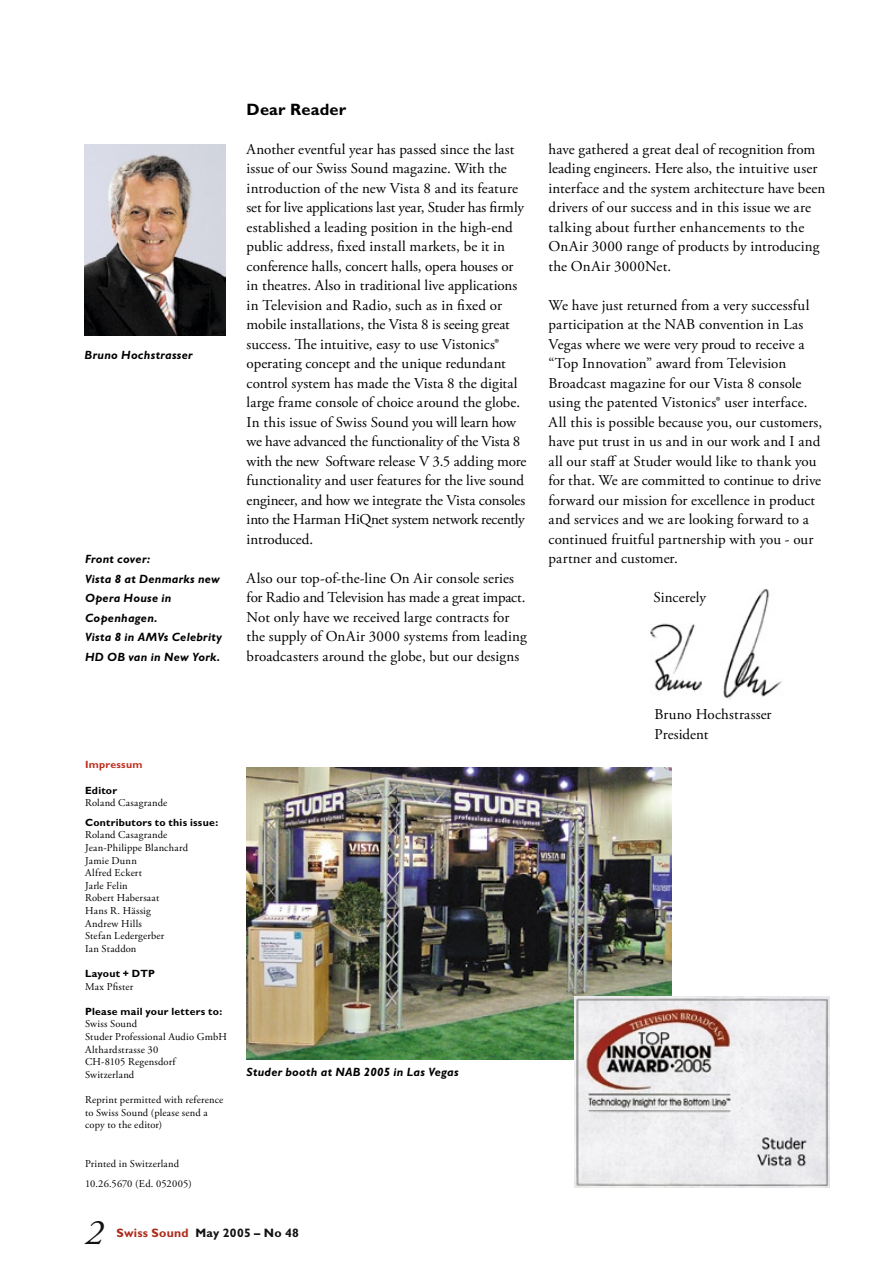
<style>
.page{position:relative;width:893px;height:1263px;background:#fff}
.page>*{position:absolute;margin:0;border:0;box-sizing:border-box;transform-origin:0 0}
.t1{font:italic 36px "Adobe Garamond";color:#121213}
.t2{font:700 16.5px "Gill Sans";letter-spacing:.01em;color:#000}
.t3{font:15px/19.5px "Adobe Garamond Pro";letter-spacing:.005em;color:#000}
.t4{font:700 12.3px "Gill Sans";letter-spacing:.02em;color:#121213}
.t5{font:italic 700 12px/19.5px "Gill Sans";letter-spacing:.02em;color:#000}
.t6{font:10.5px/12.6px "Adobe Garamond Pro";letter-spacing:.02em;color:#000}
.t7{font:700 10.5px "Gill Sans";letter-spacing:.025em;color:#000}
.t8{font:700 10.5px "Gill Sans";letter-spacing:.025em;color:#c02e1d}
.s1{color:#ab2c1b}
</style>
<div class="page">
<img style="left:85px;top:144px;width:140px;height:192px">
<img style="left:650px;top:589px;width:132px;height:111px">
<img style="left:247px;top:768px;width:425px;height:291px">
<img style="left:574px;top:996px;width:255px;height:191px">
<p class="t5" style="left:85px;top:345px;width:109px">Bruno Hochstrasser</p>
<p class="t5" style="left:85px;top:550px;width:139px">Front cover:<br>Vista 8 at Denmarks new<br>Opera House in<br>Copenhagen.<br>Vista 8 in AMVs Celebrity<br>HD OB van in New York.</p>
<p class="t2" style="left:247px;top:99px;width:101px">Dear Reader</p>
<p class="t3" style="left:247px;top:140px;width:281px">Another eventful year has passed since the last issue of our Swiss Sound magazine. With the introduction of the new Vista 8 and its feature set for live applications last year, Studer has firmly established a leading position in the high-end public address, fixed install markets, be it in conference halls, concert halls, opera houses or in theatres. Also in traditional live applications in Television and Radio, such as in fixed or mobile installations, the Vista 8 is seeing great success. The intuitive, easy to use Vistonics® operating concept and the unique redundant control system has made the Vista 8 the digital large frame console of choice around the globe.<br>In this issue of Swiss Sound you will learn how we have advanced the functionality of the Vista 8 with the new Software release V 3.5 adding more functionality and user features for the live sound engineer, and how we integrate the Vista consoles into the Harman HiQnet system network recently introduced.</p>
<p class="t3" style="left:247px;top:569px;width:282px">Also our top-of-the-line On Air console series for Radio and Television has made a great impact.<br>Not only have we received large contracts for the supply of OnAir 3000 systems from leading broadcasters around the globe, but our designs</p>
<p class="t8" style="left:85px;top:759px;width:59px">Impressum</p>
<p class="t7" style="left:85px;top:784px;width:34px">Editor</p>
<p class="t6" style="left:85px;top:797px;width:84px">Roland Casagrande</p>
<p class="t7" style="left:85px;top:816px;width:135px">Contributors to this issue:</p>
<p class="t6" style="left:85px;top:829px;width:104px">Roland Casagrande<br>Jean-Philippe Blanchard<br>Jamie Dunn<br>Alfred Eckert<br>Jarle Felin<br>Robert Habersaat<br>Hans R. Hässig<br>Andrew Hills<br>Stefan Ledergerber<br>Ian Staddon</p>
<p class="t7" style="left:85px;top:967px;width:71px">Layout + DTP</p>
<p class="t6" style="left:85px;top:980px;width:50px">Max Pfister</p>
<p class="t7" style="left:85px;top:1005px;width:139px">Please mail your letters to:</p>
<p class="t6" style="left:85px;top:1018px;width:143px">Swiss Sound<br>Studer Professional Audio GmbH<br>Althardstrasse 30<br>CH-8105 Regensdorf<br>Switzerland</p>
<p class="t6" style="left:85px;top:1094px;width:140px">Reprint permitted with reference to Swiss Sound (please send a copy to the editor)</p>
<p class="t6" style="left:85px;top:1154px;width:108px;line-height:19.5px">Printed in Switzerland<br>10.26.5670 (Ed. 052005)</p>
<p class="t5" style="left:247px;top:1063px;width:213px">Studer booth at NAB 2005 in Las Vegas</p>
<h1 class="t1" style="left:85px;top:1213px;width:19px">2</h1>
<p class="t4" style="left:117px;top:1225px;width:184px"><span class="s1">Swiss Sound</span> May 2005 – No 48</p>
<p class="t3" style="left:549px;top:140px;width:278px">have gathered a great deal of recognition from leading engineers. Here also, the intuitive user interface and the system architecture have been drivers of our success and in this issue we are talking about further enhancements to the OnAir 3000 range of products by introducing the OnAir 3000Net.</p>
<p class="t3" style="left:549px;top:296px;width:275px">We have just returned from a very successful participation at the NAB convention in Las Vegas where we were very proud to receive a “Top Innovation” award from Television Broadcast magazine for our Vista 8 console using the patented Vistonics® user interface.<br>All this is possible because you, our customers, have put trust in us and in our work and I and all our staff at Studer would like to thank you for that. We are committed to continue to drive forward our mission for excellence in product and services and we are looking forward to a continued fruitful partnership with you - our partner and customer.</p>
<p class="t3" style="left:654px;top:588px;width:54px">Sincerely</p>
<p class="t3" style="left:655px;top:705px;width:119px">Bruno Hochstrasser<br>President</p>
</div>
